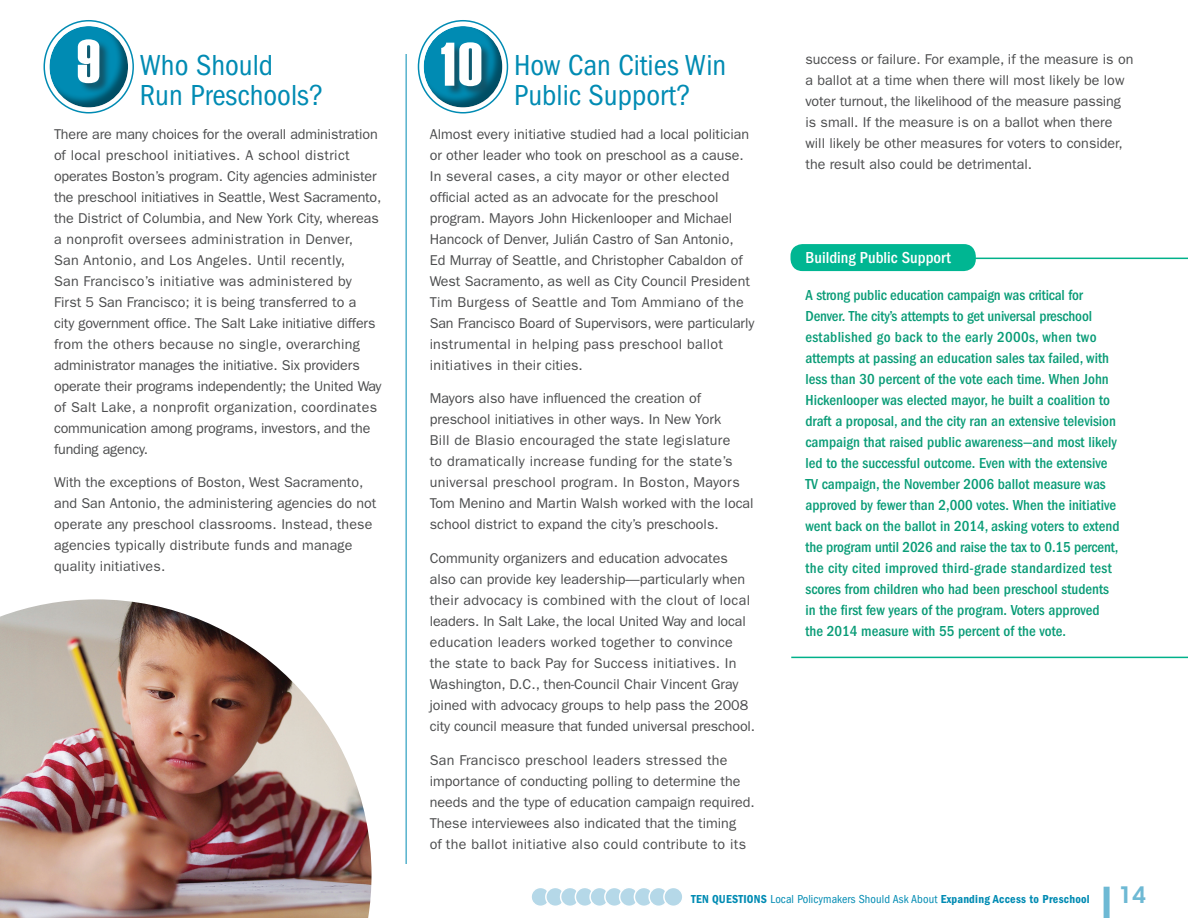
<style>
.page{position:relative;width:1188px;height:918px;background:#fff}
.page>*{position:absolute;margin:0;border:0;box-sizing:border-box;transform-origin:0 0}
.t1{font:61.5px "Haettenschweiler";color:#fff}
.Head_3{font:condensed 30px/30px "ITC Franklin Gothic Std";color:#008bb3}
.t2{font:600 22.5px "ITC Avant Garde Std";color:#6eb9d4}
.Callout_Title{font:500 condensed 16.5px "ITC Franklin Gothic Std";color:#fff}
.Callout_Text{font:500 condensed 15px/21px "ITC Franklin Gothic Std";color:#099c77}
.Paragraph{font:14.25px/21px "ITC Franklin Gothic Std";color:#4b4c4d}
.t3{font:12px "ITC Franklin Gothic Std Dm Cd";letter-spacing:.02em;color:#008bb3}
.s1{font-family:"ITC Franklin Gothic Std";font-stretch:condensed}
</style>
<div class="page">
<hr style="left:406px;top:54px;width:1px;height:810px;background:#008bb3">
<div style="left:531px;top:887px;width:19px;height:19px;background:#b5d8e8;border-radius:50%"></div>
<div style="left:530px;top:887px;width:21px;height:20px;border:2px solid #fff;border-radius:50%"></div>
<div style="left:546px;top:887px;width:19px;height:19px;background:#b5d8e8;border-radius:50%"></div>
<div style="left:545px;top:887px;width:21px;height:20px;border:2px solid #fff;border-radius:50%"></div>
<div style="left:561px;top:887px;width:19px;height:19px;background:#b5d8e8;border-radius:50%"></div>
<div style="left:560px;top:887px;width:20px;height:20px;border:2px solid #fff;border-radius:50%"></div>
<div style="left:575px;top:887px;width:19px;height:19px;background:#b5d8e8;border-radius:50%"></div>
<div style="left:575px;top:887px;width:20px;height:20px;border:2px solid #fff;border-radius:50%"></div>
<div style="left:590px;top:887px;width:19px;height:19px;background:#b5d8e8;border-radius:50%"></div>
<div style="left:589px;top:887px;width:21px;height:20px;border:2px solid #fff;border-radius:50%"></div>
<div style="left:605px;top:887px;width:19px;height:19px;background:#b5d8e8;border-radius:50%"></div>
<div style="left:604px;top:887px;width:21px;height:20px;border:2px solid #fff;border-radius:50%"></div>
<div style="left:620px;top:887px;width:19px;height:19px;background:#b5d8e8;border-radius:50%"></div>
<div style="left:619px;top:887px;width:20px;height:20px;border:2px solid #fff;border-radius:50%"></div>
<div style="left:634px;top:887px;width:19px;height:19px;background:#b5d8e8;border-radius:50%"></div>
<div style="left:634px;top:887px;width:20px;height:20px;border:2px solid #fff;border-radius:50%"></div>
<div style="left:649px;top:887px;width:19px;height:19px;background:#b5d8e8;border-radius:50%"></div>
<div style="left:648px;top:887px;width:21px;height:20px;border:2px solid #fff;border-radius:50%"></div>
<div style="left:664px;top:887px;width:19px;height:19px;background:#b5d8e8;border-radius:50%"></div>
<div style="left:663px;top:887px;width:21px;height:20px;border:2px solid #fff;border-radius:50%"></div>
<div style="left:1104px;top:887px;width:6px;height:31px;background:#6eb9d4"></div>
<hr style="left:791px;top:258px;width:397px;height:1px;background:#00b18a">
<div style="left:790px;top:244px;width:186px;height:27px;background:#00b692;border-radius:12px"></div>
<div style="left:44px;top:20px;width:90px;height:94px;border:2px solid #008bb3;border-radius:50%"></div>
<div style="left:49px;top:24px;width:81px;height:84px;background:#231f20;opacity:.5"></div>
<div style="left:78px;top:39px;width:33px;height:55px;background:#231f20;opacity:.5"></div>
<div style="left:418px;top:20px;width:90px;height:94px;border:2px solid #008bb3;border-radius:50%"></div>
<div style="left:423px;top:24px;width:81px;height:84px;background:#231f20;opacity:.5"></div>
<div style="left:442px;top:42px;width:50px;height:55px;background:#231f20;opacity:.5"></div>
<img style="left:0;top:599px;width:372px;height:319px">
<hr style="left:791px;top:657px;width:397px;height:1px;background:#00b18a">
<p class="t1" style="left:77px;top:26px;width:25px">9</p>
<p class="t1" style="left:440px;top:29px;width:43px">10</p>
<p class="Head_3" style="left:140px;top:50px;width:185px">Who Should<br>Run Preschools?</p>
<p class="Paragraph" style="left:54px;top:123px;width:329px">There are many choices for the overall administration of local preschool initiatives. A school district operates Boston’s program. City agencies administer the preschool initiatives in Seattle, West Sacramento, the District of Columbia, and New York City, whereas a nonprofit oversees administration in Denver,<br>San Antonio, and Los Angeles. Until recently,<br>San Francisco’s initiative was administered by First 5 San Francisco; it is being transferred to a<br>city government office. The Salt Lake initiative differs from the others because no single, overarching administrator manages the initiative. Six providers operate their programs independently; the United Way of Salt Lake, a nonprofit organization, coordinates communication among programs, investors, and the funding agency.</p>
<p class="Paragraph" style="left:54px;top:472px;width:324px">With the exceptions of Boston, West Sacramento, and San Antonio, the administering agencies do not operate any preschool classrooms. Instead, these agencies typically distribute funds and manage quality initiatives.</p>
<p class="Head_3" style="left:514px;top:50px;width:214px">How Can Cities Win<br>Public Support?</p>
<p class="Paragraph" style="left:430px;top:123px;width:326px">Almost every initiative studied had a local politician or other leader who took on preschool as a cause.<br>In several cases, a city mayor or other elected official acted as an advocate for the preschool program. Mayors John Hickenlooper and Michael Hancock of Denver, Julián Castro of San Antonio,<br>Ed Murray of Seattle, and Christopher Cabaldon of West Sacramento, as well as City Council President Tim Burgess of Seattle and Tom Ammiano of the San Francisco Board of Supervisors, were particularly instrumental in helping pass preschool ballot initiatives in their cities.</p>
<p class="Paragraph" style="left:430px;top:388px;width:325px">Mayors also have influenced the creation of preschool initiatives in other ways. In New York<br>Bill de Blasio encouraged the state legislature<br>to dramatically increase funding for the state’s universal preschool program. In Boston, Mayors Tom Menino and Martin Walsh worked with the local school district to expand the city’s preschools.</p>
<p class="Paragraph" style="left:430px;top:548px;width:327px">Community organizers and education advocates also can provide key leadership—particularly when their advocacy is combined with the clout of local leaders. In Salt Lake, the local United Way and local education leaders worked together to convince the state to back Pay for Success initiatives. In Washington, D.C., then-Council Chair Vincent Gray joined with advocacy groups to help pass the 2008 city council measure that funded universal preschool.</p>
<p class="Paragraph" style="left:430px;top:750px;width:327px">San Francisco preschool leaders stressed the importance of conducting polling to determine the needs and the type of education campaign required.<br>These interviewees also indicated that the timing<br>of the ballot initiative also could contribute to its</p>
<p class="Paragraph" style="left:806px;top:49px;width:329px">success or failure. For example, if the measure is on a ballot at a time when there will most likely be low voter turnout, the likelihood of the measure passing is small. If the measure is on a ballot when there will likely be other measures for voters to consider, the result also could be detrimental.</p>
<p class="Callout_Title" style="left:806px;top:248px;width:147px">Building Public Support</p>
<p class="Callout_Text" style="left:806px;top:285px;width:316px">A strong public education campaign was critical for Denver. The city’s attempts to get universal preschool established go back to the early 2000s, when two attempts at passing an education sales tax failed, with less than 30 percent of the vote each time. When John Hickenlooper was elected mayor, he built a coalition to draft a proposal, and the city ran an extensive television campaign that raised public awareness—and most likely led to the successful outcome. Even with the extensive TV campaign, the November 2006 ballot measure was approved by fewer than 2,000 votes. When the initiative went back on the ballot in 2014, asking voters to extend the program until 2026 and raise the tax to 0.15 percent, the city cited improved third-grade standardized test scores from children who had been preschool students in the first few years of the program. Voters approved the 2014 measure with 55 percent of the vote.</p>
<p class="t3" style="left:691px;top:892px;width:400px">TEN QUESTIONS <span class="s1">Local Policymakers Should Ask About</span> Expanding Access to Preschool</p>
<h3 class="t2" style="left:1119px;top:881px;width:29px">14</h3>
</div>
